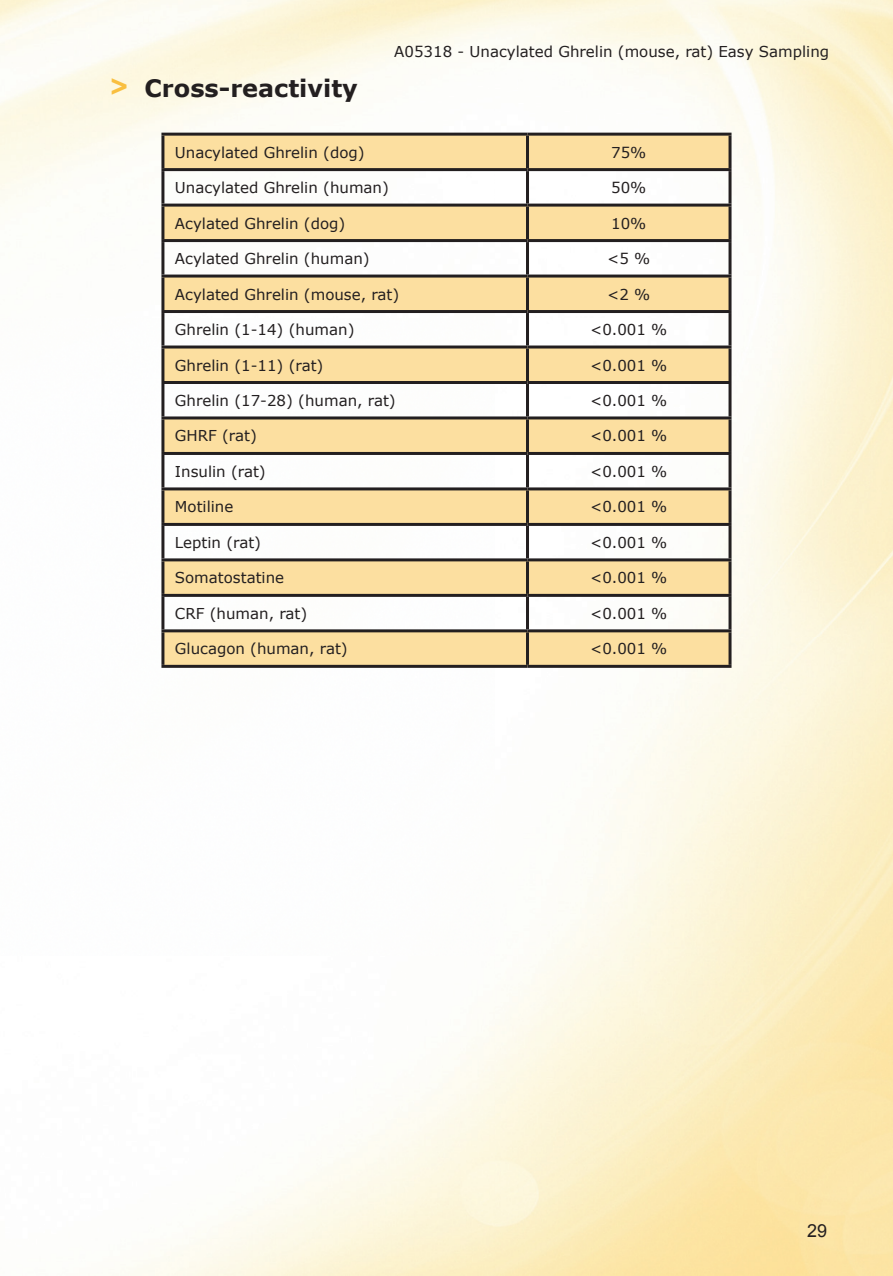
<style>
.page{position:relative;width:893px;height:1276px;background:#fff}
.page>*{position:absolute;margin:0;border:0;box-sizing:border-box;transform-origin:0 0}
.t1{font:700 24px "Verdana";color:#231f20}
.t2{font:18px "Arial";color:#231f20}
.t3{font:15px "Verdana";color:#231f20}
.s1{font-family:"Arial";font-size:30px;color:#f9bf40}
</style>
<div class="page">
<svg style="left:164px;top:136px;width:564px;height:529px;fill:#fcdfa0"></svg>
<hr style="left:161px;top:133px;width:366px;height:3px;background:#231f20">
<hr style="left:161px;top:136px;width:3px;height:32px;background:#231f20">
<hr style="left:527px;top:133px;width:204px;height:3px;background:#231f20">
<hr style="left:526px;top:136px;width:3px;height:32px;background:#231f20">
<hr style="left:728px;top:136px;width:3px;height:32px;background:#231f20">
<hr style="left:161px;top:168px;width:366px;height:3px;background:#231f20">
<hr style="left:161px;top:171px;width:3px;height:33px;background:#231f20">
<hr style="left:527px;top:168px;width:204px;height:3px;background:#231f20">
<hr style="left:526px;top:171px;width:3px;height:33px;background:#231f20">
<hr style="left:728px;top:171px;width:3px;height:33px;background:#231f20">
<hr style="left:161px;top:204px;width:366px;height:3px;background:#231f20">
<hr style="left:161px;top:207px;width:3px;height:32px;background:#231f20">
<hr style="left:527px;top:204px;width:204px;height:3px;background:#231f20">
<hr style="left:526px;top:207px;width:3px;height:32px;background:#231f20">
<hr style="left:728px;top:207px;width:3px;height:32px;background:#231f20">
<hr style="left:161px;top:239px;width:366px;height:3px;background:#231f20">
<hr style="left:161px;top:242px;width:3px;height:32px;background:#231f20">
<hr style="left:527px;top:239px;width:204px;height:3px;background:#231f20">
<hr style="left:526px;top:242px;width:3px;height:32px;background:#231f20">
<hr style="left:728px;top:242px;width:3px;height:32px;background:#231f20">
<hr style="left:161px;top:274px;width:366px;height:3px;background:#231f20">
<hr style="left:161px;top:277px;width:3px;height:33px;background:#231f20">
<hr style="left:527px;top:274px;width:204px;height:3px;background:#231f20">
<hr style="left:526px;top:277px;width:3px;height:33px;background:#231f20">
<hr style="left:728px;top:277px;width:3px;height:33px;background:#231f20">
<hr style="left:161px;top:310px;width:366px;height:3px;background:#231f20">
<hr style="left:161px;top:313px;width:3px;height:32px;background:#231f20">
<hr style="left:527px;top:310px;width:204px;height:3px;background:#231f20">
<hr style="left:526px;top:313px;width:3px;height:32px;background:#231f20">
<hr style="left:728px;top:313px;width:3px;height:32px;background:#231f20">
<hr style="left:161px;top:345px;width:366px;height:3px;background:#231f20">
<hr style="left:161px;top:348px;width:3px;height:33px;background:#231f20">
<hr style="left:527px;top:345px;width:204px;height:3px;background:#231f20">
<hr style="left:526px;top:348px;width:3px;height:33px;background:#231f20">
<hr style="left:728px;top:348px;width:3px;height:33px;background:#231f20">
<hr style="left:161px;top:381px;width:366px;height:3px;background:#231f20">
<hr style="left:161px;top:384px;width:3px;height:32px;background:#231f20">
<hr style="left:527px;top:381px;width:204px;height:3px;background:#231f20">
<hr style="left:526px;top:384px;width:3px;height:32px;background:#231f20">
<hr style="left:728px;top:384px;width:3px;height:32px;background:#231f20">
<hr style="left:161px;top:416px;width:366px;height:3px;background:#231f20">
<hr style="left:161px;top:419px;width:3px;height:33px;background:#231f20">
<hr style="left:527px;top:416px;width:204px;height:3px;background:#231f20">
<hr style="left:526px;top:419px;width:3px;height:33px;background:#231f20">
<hr style="left:728px;top:419px;width:3px;height:33px;background:#231f20">
<hr style="left:161px;top:452px;width:366px;height:3px;background:#231f20">
<hr style="left:161px;top:455px;width:3px;height:32px;background:#231f20">
<hr style="left:527px;top:452px;width:204px;height:3px;background:#231f20">
<hr style="left:526px;top:455px;width:3px;height:32px;background:#231f20">
<hr style="left:728px;top:455px;width:3px;height:32px;background:#231f20">
<hr style="left:161px;top:487px;width:366px;height:3px;background:#231f20">
<hr style="left:161px;top:490px;width:3px;height:33px;background:#231f20">
<hr style="left:527px;top:487px;width:204px;height:3px;background:#231f20">
<hr style="left:526px;top:490px;width:3px;height:33px;background:#231f20">
<hr style="left:728px;top:490px;width:3px;height:33px;background:#231f20">
<hr style="left:161px;top:523px;width:366px;height:3px;background:#231f20">
<hr style="left:161px;top:526px;width:3px;height:32px;background:#231f20">
<hr style="left:527px;top:523px;width:204px;height:3px;background:#231f20">
<hr style="left:526px;top:526px;width:3px;height:32px;background:#231f20">
<hr style="left:728px;top:526px;width:3px;height:32px;background:#231f20">
<hr style="left:161px;top:558px;width:366px;height:3px;background:#231f20">
<hr style="left:161px;top:561px;width:3px;height:33px;background:#231f20">
<hr style="left:527px;top:558px;width:204px;height:3px;background:#231f20">
<hr style="left:526px;top:561px;width:3px;height:33px;background:#231f20">
<hr style="left:728px;top:561px;width:3px;height:33px;background:#231f20">
<hr style="left:161px;top:594px;width:366px;height:3px;background:#231f20">
<hr style="left:161px;top:597px;width:3px;height:32px;background:#231f20">
<hr style="left:527px;top:594px;width:204px;height:3px;background:#231f20">
<hr style="left:526px;top:597px;width:3px;height:32px;background:#231f20">
<hr style="left:728px;top:597px;width:3px;height:32px;background:#231f20">
<hr style="left:161px;top:629px;width:366px;height:3px;background:#231f20">
<hr style="left:161px;top:632px;width:3px;height:33px;background:#231f20">
<hr style="left:527px;top:629px;width:204px;height:3px;background:#231f20">
<hr style="left:526px;top:632px;width:3px;height:33px;background:#231f20">
<hr style="left:728px;top:632px;width:3px;height:33px;background:#231f20">
<hr style="left:161px;top:665px;width:366px;height:3px;background:#231f20">
<hr style="left:527px;top:665px;width:204px;height:3px;background:#231f20">
<h1 class="t1" style="left:111px;top:71px;width:249px"><span class="s1">&gt;</span> Cross-reactivity</h1>
<p class="t3" style="left:394px;top:42px;width:436px">A05318 - Unacylated Ghrelin (mouse, rat) Easy Sampling</p>
<p class="t3" style="left:175px;top:142px;width:191px">Unacylated Ghrelin (dog)</p>
<p class="t3" style="left:611px;top:142px;width:37px">75%</p>
<p class="t3" style="left:175px;top:177px;width:215px">Unacylated Ghrelin (human)</p>
<p class="t3" style="left:611px;top:177px;width:37px">50%</p>
<p class="t3" style="left:175px;top:213px;width:172px">Acylated Ghrelin (dog)</p>
<p class="t3" style="left:611px;top:213px;width:37px">10%</p>
<p class="t3" style="left:175px;top:248px;width:196px">Acylated Ghrelin (human)</p>
<p class="t3" style="left:607px;top:248px;width:45px">&lt;5 %</p>
<p class="t3" style="left:175px;top:284px;width:226px">Acylated Ghrelin (mouse, rat)</p>
<p class="t3" style="left:607px;top:284px;width:45px">&lt;2 %</p>
<p class="t3" style="left:175px;top:319px;width:181px">Ghrelin (1-14) (human)</p>
<p class="t3" style="left:590px;top:319px;width:79px">&lt;0.001 %</p>
<p class="t3" style="left:175px;top:355px;width:150px">Ghrelin (1-11) (rat)</p>
<p class="t3" style="left:590px;top:355px;width:79px">&lt;0.001 %</p>
<p class="t3" style="left:175px;top:390px;width:222px">Ghrelin (17-28) (human, rat)</p>
<p class="t3" style="left:590px;top:390px;width:79px">&lt;0.001 %</p>
<p class="t3" style="left:175px;top:426px;width:83px">GHRF (rat)</p>
<p class="t3" style="left:590px;top:426px;width:79px">&lt;0.001 %</p>
<p class="t3" style="left:175px;top:461px;width:92px">Insulin (rat)</p>
<p class="t3" style="left:590px;top:461px;width:79px">&lt;0.001 %</p>
<p class="t3" style="left:175px;top:497px;width:60px">Motiline</p>
<p class="t3" style="left:590px;top:497px;width:79px">&lt;0.001 %</p>
<p class="t3" style="left:175px;top:532px;width:88px">Leptin (rat)</p>
<p class="t3" style="left:590px;top:532px;width:79px">&lt;0.001 %</p>
<p class="t3" style="left:175px;top:567px;width:111px">Somatostatine</p>
<p class="t3" style="left:590px;top:567px;width:79px">&lt;0.001 %</p>
<p class="t3" style="left:175px;top:603px;width:134px">CRF (human, rat)</p>
<p class="t3" style="left:590px;top:603px;width:79px">&lt;0.001 %</p>
<p class="t3" style="left:175px;top:638px;width:174px">Glucagon (human, rat)</p>
<p class="t3" style="left:590px;top:638px;width:79px">&lt;0.001 %</p>
<p class="t2" style="left:807px;top:1218px;width:22px">29</p>
</div>
